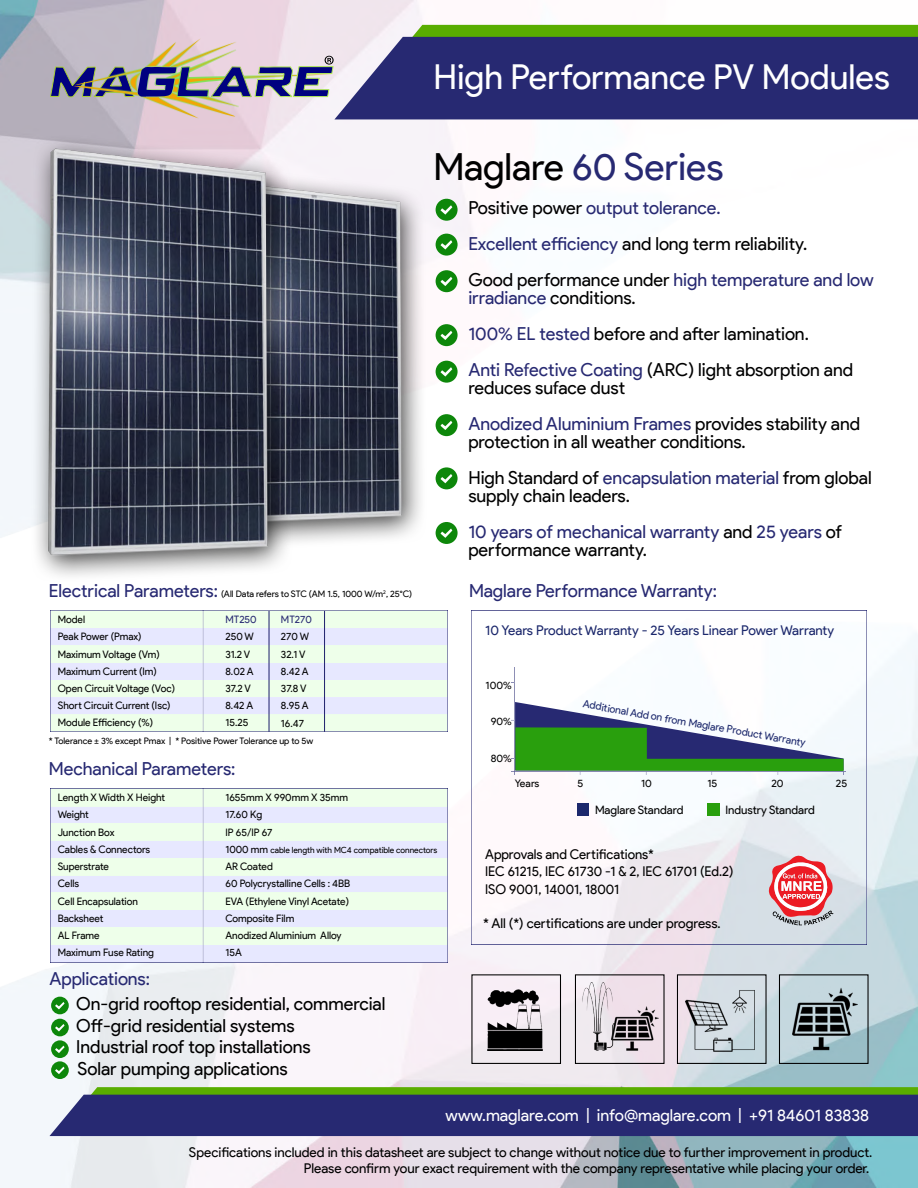
<style>
.page{position:relative;width:918px;height:1188px;background:#fff}
.page>*{position:absolute;margin:0;border:0;box-sizing:border-box;transform-origin:0 0}
.t1{font:37.5px "Product Sans";color:#272972}
.t2{font:34.5px "Product Sans";color:#fff}
.t3{font:18px/36px "Product Sans";color:#000}
.t4{font:18px/36px "Product Sans";color:#272972}
.t5{font:16.5px "Product Sans";color:#fff}
.t6{font:13.5px/17.2px "Product Sans";color:#000;text-align:right}
.t7{font:13.5px "Product Sans";color:#1c286c}
.t8{font:11.7px "Product Sans";letter-spacing:-.005em;color:#000}
.t9{font:10.5px "Product Sans";color:#1c286c}
.t10{font:10.5px "Product Sans";color:#000}
.t11{font:10.35px/17.2px "Product Sans";color:#000}
.t12{font:10.35px "Product Sans";color:#272972}
.t13{font:9px "Product Sans";letter-spacing:-.005em;color:#000}
.t14{font:8.55px "Product Sans";letter-spacing:-.005em;color:#000}
.s1{font-size:18px;color:#272972}
.s2{color:#000}
.s3{color:#272972}
.s4{font-family:"Myriad Pro";color:#272972}
.s5{font-family:"Myriad Pro"}
.s6{font-size:10.35px}
</style>
<div class="page">
<img style="left:0;top:0;width:918px;height:1188px">
<svg style="left:49px;top:1087px;width:869px;height:49px;background:#334165"></svg>
<img style="left:685px;top:986px;width:69px;height:70px">
<img style="left:792px;top:987px;width:66px;height:65px">
<img style="left:612px;top:1005px;width:47px;height:47px">
<div style="left:471px;top:974px;width:90px;height:90px;border:1px solid #000"></div>
<div style="left:575px;top:974px;width:90px;height:90px;border:1px solid #000"></div>
<div style="left:677px;top:974px;width:90px;height:90px;border:1px solid #000"></div>
<div style="left:779px;top:974px;width:90px;height:90px;border:1px solid #000"></div>
<img style="left:488px;top:990px;width:55px;height:60px">
<img style="left:582px;top:982px;width:33px;height:68px">
<img style="left:472px;top:611px;width:395px;height:334px">
<svg style="left:708px;top:804px;width:11px;height:11px"></svg>
<img style="left:50px;top:611px;width:398px;height:121px">
<img style="left:50px;top:789px;width:398px;height:173px">
<img style="left:295px;top:165px;width:134px;height:387px">
<img style="left:30px;top:132px;width:265px;height:453px">
<hr style="left:324px;top:611px;width:1px;height:121px;background:#272972">
<hr style="left:268px;top:611px;width:2px;height:121px;background:#272972">
<div style="left:436px;top:199px;width:22px;height:22px;background:#0d870a;border-radius:50%"></div>
<svg style="left:441px;top:205px;width:11px;height:10px"></svg>
<div style="left:436px;top:234px;width:22px;height:22px;background:#0d870a;border-radius:50%"></div>
<svg style="left:441px;top:240px;width:11px;height:9px"></svg>
<div style="left:436px;top:270px;width:22px;height:22px;background:#0d870a;border-radius:50%"></div>
<svg style="left:441px;top:277px;width:11px;height:9px"></svg>
<div style="left:436px;top:324px;width:22px;height:22px;background:#0d870a;border-radius:50%"></div>
<svg style="left:441px;top:331px;width:11px;height:9px"></svg>
<div style="left:436px;top:361px;width:22px;height:22px;background:#0d870a;border-radius:50%"></div>
<svg style="left:441px;top:367px;width:11px;height:10px"></svg>
<div style="left:436px;top:414px;width:22px;height:22px;background:#0d870a;border-radius:50%"></div>
<svg style="left:441px;top:421px;width:11px;height:9px"></svg>
<div style="left:436px;top:467px;width:22px;height:22px;background:#0d870a;border-radius:50%"></div>
<svg style="left:441px;top:474px;width:11px;height:9px"></svg>
<div style="left:436px;top:522px;width:22px;height:22px;background:#0d870a;border-radius:50%"></div>
<svg style="left:441px;top:529px;width:11px;height:9px"></svg>
<div style="left:51px;top:997px;width:18px;height:17px;background:#0d870a;border-radius:50%"></div>
<svg style="left:55px;top:1002px;width:10px;height:7px"></svg>
<div style="left:51px;top:1019px;width:18px;height:17px;background:#0d870a;border-radius:50%"></div>
<svg style="left:55px;top:1024px;width:10px;height:7px"></svg>
<div style="left:51px;top:1040px;width:18px;height:18px;background:#0d870a;border-radius:50%"></div>
<svg style="left:55px;top:1046px;width:10px;height:7px"></svg>
<div style="left:51px;top:1061px;width:18px;height:18px;background:#0d870a;border-radius:50%"></div>
<svg style="left:55px;top:1067px;width:10px;height:7px"></svg>
<svg style="left:50px;top:38px;width:284px;height:81px;background:#b1a9b3"></svg>
<svg style="left:354px;top:25px;width:564px;height:12px;background:#69b21c"></svg>
<div style="left:334px;top:37px;width:584px;height:82px;background:#272972"></div>
<h2 class="t2" style="left:433px;top:57px;width:458px">High Performance PV Modules</h2>
<p class="t13" style="left:49px;top:589px;width:365px"><span class="s1">Electrical Parameters:</span> (All Data refers to STC (AM 1.5, 1000 W/m<sup>2</sup>, 25°C)</p>
<p class="t11" style="left:58px;top:611px;width:119px">Model<br>Peak Power (Pmax)<br>Maximum Voltage (Vm)<br>Maximum Current (Im)<br>Open Circuit Voltage (Voc)<br>Short Circuit Current (Isc)<br>Module Efficiency (%)</p>
<p class="t12" style="left:225px;top:614px;width:33px">MT250</p>
<p class="t11" style="left:225px;top:628px;width:30px">250 W<br>31.2 V<br>8.02 A<br>37.2 V<br>8.42 A<br>15.25</p>
<p class="t12" style="left:281px;top:614px;width:32px">MT270</p>
<p class="t11" style="left:281px;top:628px;width:30px">270 W<br>32.1 V<br>8.42 A<br>37.8 V<br>8.95 A<br>16.47</p>
<p class="t13" style="left:49px;top:735px;width:266px">* Tolerance ± 3% except Pmax | * Positive Power Tolerance up to 5w</p>
<h1 class="t1" style="left:433px;top:146px;width:292px"><span class="s2">Maglare</span> 60 Series</h1>
<p class="t3" style="left:468px;top:191px;width:407px">Positive power <span class="s3">output tolerance.<br>Excellent efficiency</span> and long term reliability.<br>Good performance under <span class="s3">high temperature and low</span></p>
<p class="t3" style="left:468px;top:281px;width:386px"><span class="s3">irradiance</span> conditions.<br><span class="s3">100% EL tested</span> before and after lamination.<br><span class="s3">Anti Re</span><span class="s4">f</span><span class="s3">ective Coating</span> (ARC) light absorption and</p>
<p class="t3" style="left:468px;top:371px;width:393px">reduces su<span class="s5">f</span>ace dust<br><span class="s3">Anodized Aluminium Frames</span> provides stability and</p>
<p class="t3" style="left:468px;top:425px;width:405px">protection in all weather conditions.<br>High Standard of <span class="s3">encapsulation material</span> from global</p>
<p class="t4" style="left:468px;top:479px;width:375px"><span class="s2">supply chain leaders.<br></span>10 years of mechanical warranty <span class="s2">and</span> 25 years <span class="s2">of</span></p>
<p class="t3" style="left:468px;top:533px;width:180px">performance warranty.</p>
<p class="t4" style="left:469px;top:573px;width:249px">Maglare Performance Warranty:</p>
<p class="t7" style="left:485px;top:622px;width:350px">10 Years Product Warranty - 25 Years Linear Power Warranty</p>
<p class="t10" style="left:486px;top:679px;width:27px">100%</p>
<p class="t10" style="left:491px;top:716px;width:23px">90%</p>
<p class="t9" style="left:584px;top:698px;width:227px;rotate:10deg">Additional Add on from Maglare Product Warranty</p>
<p class="t4" style="left:49px;top:751px;width:188px">Mechanical Parameters:</p>
<p class="t11" style="left:58px;top:789px;width:109px">Length X Width X Height<br>Weight<br>Junction Box<br>Cables &amp; Connectors<br>Superstrate<br>Cells<br>Cell Encapsulation<br>Backsheet<br>AL Frame<br>Maximum Fuse Rating</p>
<p class="t11" style="left:225px;top:789px;width:124px">1655mm X 990mm X 35mm<br>17.60 Kg<br>IP 65/IP 67</p>
<p class="t14" style="left:225px;top:845px;width:213px"><span class="s6">1000 mm</span> cable length with MC4 compatible connectors</p>
<p class="t11" style="left:225px;top:858px;width:126px">AR Coated<br>60 Polycrystalline Cells : 4BB<br>EVA (Ethylene Vinyl Acetate)<br>Composite Film<br>Anodized Aluminium Alloy<br>15A</p>
<p class="t4" style="left:50px;top:961px;width:102px">Applications:</p>
<p class="t3" style="left:76px;top:993px;width:311px;line-height:21.6px">On-grid rooftop residential, commercial Off-grid residential systems<br>Industrial roof top installations<br>Solar pumping applications</p>
<p class="t10" style="left:491px;top:753px;width:22px">80%</p>
<p class="t10" style="left:515px;top:777px;width:26px">Years</p>
<p class="t10" style="left:577px;top:777px;width:7px">5</p>
<p class="t10" style="left:641px;top:777px;width:12px">10</p>
<p class="t10" style="left:707px;top:777px;width:11px">15</p>
<p class="t10" style="left:771px;top:777px;width:14px">20</p>
<p class="t10" style="left:836px;top:777px;width:13px">25</p>
<p class="t8" style="left:595px;top:804px;width:90px">Maglare Standard</p>
<p class="t8" style="left:725px;top:804px;width:91px">Industry Standard</p>
<p class="t6" style="left:485px;top:846px;width:250px;text-align:left">Approvals and Certifications*<br>IEC 61215, IEC 61730 -1 &amp; 2, IEC 61701 (Ed.2)<br>ISO 9001, 14001, 18001</p>
<p class="t6" style="left:483px;top:915px;width:239px">* All (*) certifications are under progress.</p>
<p class="t5" style="left:446px;top:1106px;width:425px">www.maglare.com | info@maglare.com | +91 84601 83838</p>
<p class="t6" style="left:189px;top:1144px;width:685px;line-height:16.2px">Specifications included in this datasheet are subject to change without notice due to further improvement in product.<br>Please confirm your exact requirement with the company representative while placing your order.</p>
</div>
